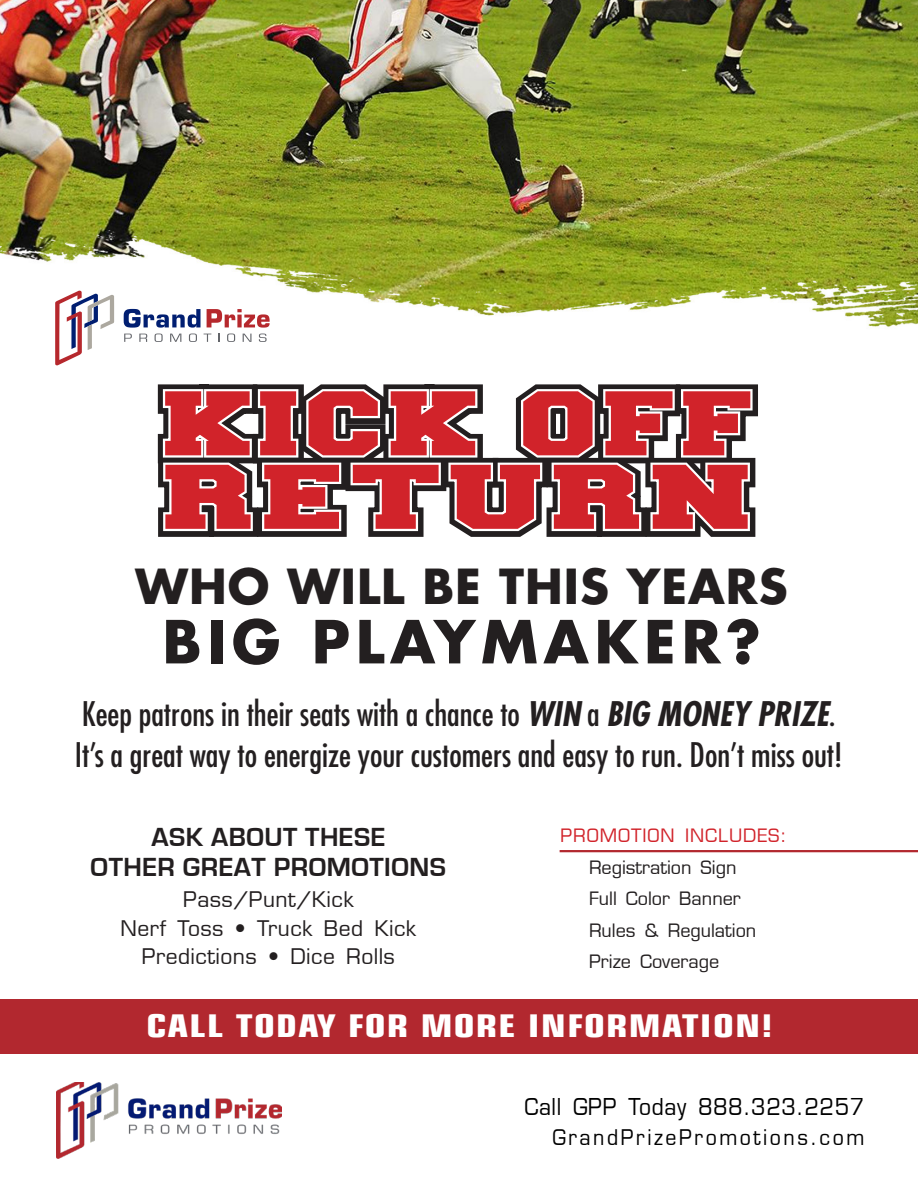
<style>
.page{position:relative;width:918px;height:1188px;background:#fff}
.page>*{position:absolute;margin:0;border:0;box-sizing:border-box;transform-origin:0 0}
.t1{font:76.8px/73.5px "Freshman";letter-spacing:.055em;color:#d1232a;scale:1.42 1}
.t2{font:700 57.75px "Futura Std";letter-spacing:.1em;color:#231f20}
.t3{font:700 46.95px "Futura Std";letter-spacing:.02em;color:#231f20}
.t4{font:condensed 33px "Futura Std";color:#231f20}
.t5{font:700 condensed 31.5px "Eurostile";letter-spacing:.03em;color:#fff;scale:1.27 1}
.t6{font:700 27px "Eurostile";letter-spacing:.02em;color:#231f20}
.t7{font:22.65px "Eurostile";letter-spacing:.03em;color:#000;scale:.93 1}
.t8{font:21px "Eurostile";letter-spacing:.02em;color:#231f20}
.t9{font:21px "Eurostile";letter-spacing:.13em;color:#000;scale:.93 1}
.t10{font:18px "Eurostile";color:#231f20}
.t11{font:18px "Eurostile";letter-spacing:.05em;color:#d1232a}
.s1{font-weight:700;font-style:italic}
</style>
<div class="page">
<img style="left:0;top:0;width:918px;height:342px">
<img style="left:57px;top:1082px;width:225px;height:76px">
<div style="left:0;top:999px;width:918px;height:55px;background:#b2282f"></div>
<hr style="left:560px;top:850px;width:358px;height:2px;background:#b2282f">
<svg style="left:124px;top:309px;width:77px;height:19px"></svg>
<svg style="left:207px;top:309px;width:63px;height:19px"></svg>
<svg style="left:124px;top:334px;width:8px;height:8px"></svg>
<svg style="left:139px;top:334px;width:8px;height:8px"></svg>
<svg style="left:155px;top:334px;width:8px;height:8px"></svg>
<svg style="left:170px;top:334px;width:11px;height:8px"></svg>
<svg style="left:189px;top:334px;width:8px;height:8px"></svg>
<svg style="left:204px;top:334px;width:7px;height:8px"></svg>
<svg style="left:218px;top:334px;width:2px;height:8px"></svg>
<svg style="left:227px;top:334px;width:8px;height:8px"></svg>
<svg style="left:243px;top:334px;width:8px;height:8px"></svg>
<svg style="left:259px;top:334px;width:8px;height:8px"></svg>
<svg style="left:55px;top:290px;width:59px;height:76px"></svg>
<svg style="left:157px;top:384px;width:601px;height:153px"></svg>
<p class="t1" style="left:165px;top:392px;width:417px">KICK OFF<br>RETURN</p>
<p class="t3" style="left:136px;top:555px;width:654px">WHO WILL BE THIS YEARS</p>
<p class="t2" style="left:162px;top:603px;width:600px">BIG PLAYMAKER?</p>
<p class="t4" style="left:82px;top:694px;width:755px">Keep patrons in their seats with a chance to <span class="s1">WIN</span> a <span class="s1">BIG MONEY PRIZE</span>.</p>
<p class="t4" style="left:75px;top:735px;width:769px">It’s a great way to energize your customers and easy to run. Don’t miss out!</p>
<p class="t6" style="left:151px;top:822px;width:236px">ASK ABOUT THESE</p>
<p class="t6" style="left:91px;top:852px;width:357px">OTHER GREAT PROMOTIONS</p>
<p class="t8" style="left:183px;top:887px;width:172px">Pass/Punt/Kick</p>
<p class="t8" style="left:121px;top:916px;width:297px">Nerf Toss • Truck Bed Kick</p>
<p class="t8" style="left:142px;top:944px;width:254px">Predictions • Dice Rolls</p>
<p class="t11" style="left:561px;top:825px;width:228px">PROMOTION INCLUDES:</p>
<p class="t10" style="left:589px;top:856px;width:149px">Registration Sign</p>
<p class="t10" style="left:589px;top:888px;width:153px">Full Color Banner</p>
<p class="t10" style="left:589px;top:919px;width:169px">Rules &amp; Regulation</p>
<p class="t10" style="left:589px;top:951px;width:132px">Prize Coverage</p>
<p class="t5" style="left:146px;top:1007px;width:495px">CALL TODAY FOR MORE INFORMATION!</p>
<p class="t7" style="left:524px;top:1094px;width:367px">Call GPP Today 888.323.2257</p>
<p class="t9" style="left:552px;top:1125px;width:337px">GrandPrizePromotions.com</p>
</div>
